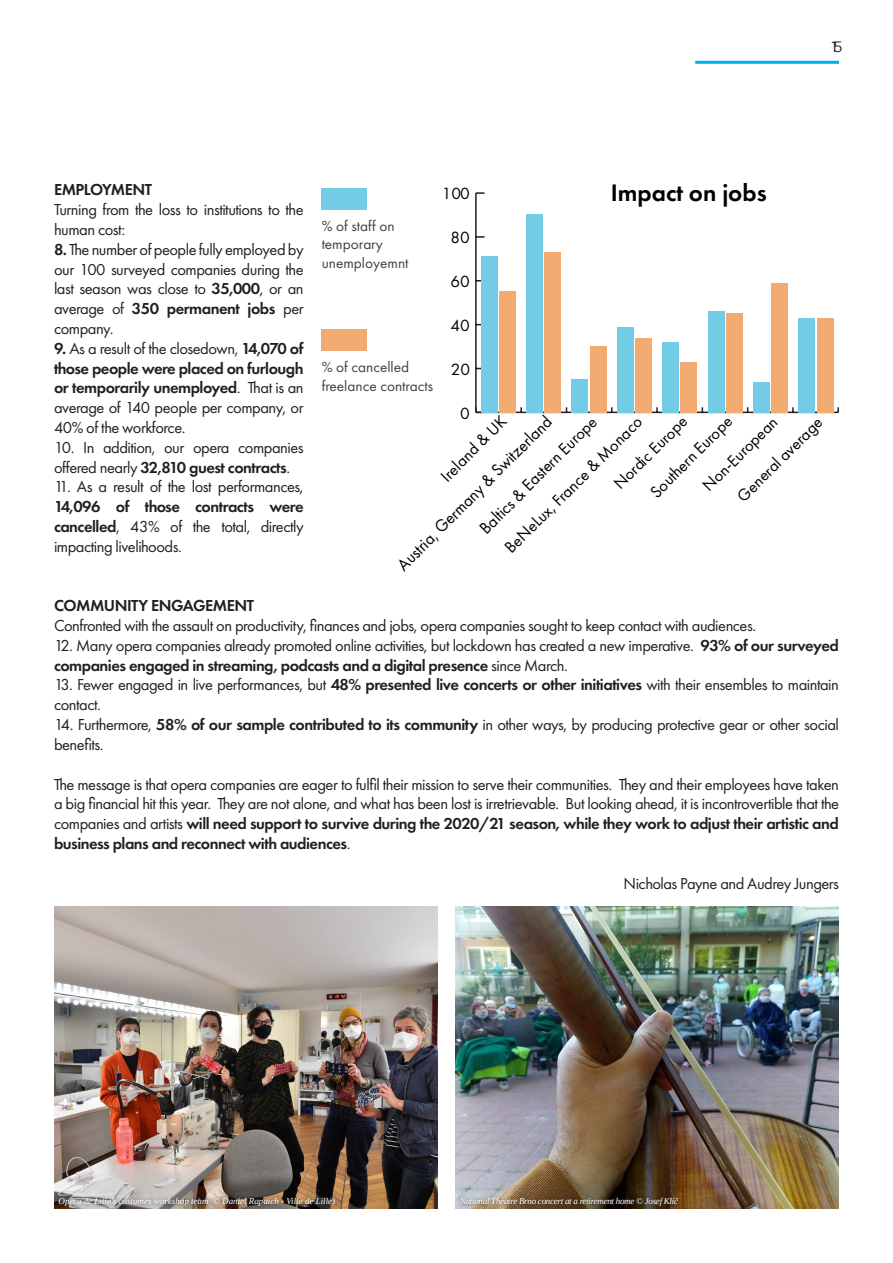
<style>
.page{position:relative;width:893px;height:1263px;background:#fff}
.page>*{position:absolute;margin:0;border:0;box-sizing:border-box;transform-origin:0 0}
.t1{font:600 24.75px "Futura PT";color:#000}
.t2{font:17.7px "Futura PT";color:#000;scale:.95 1}
.t3{font:17.55px "Futura PT";color:#000;scale:.96 1}
.t4{font:17.4px "Futura PT";color:#000}
.t5{font:17.25px "Futura PT";color:#000}
.t6{font:17.1px "Futura PT";color:#000}
.t7{font:16.95px "Futura PT";color:#000}
.t8{font:16.5px/19.8px "Futura PT";letter-spacing:-.03em;color:#231f20}
.t9{font:600 16.5px "Futura PT";letter-spacing:-.03em;color:#231f20}
.t10{font:15.15px/18.3px "Futura PT";color:#404042}
.t11{font:15px "Gotham";color:#231f20}
.t12{font:italic 9px "Tinos";color:#fff}
.t13{font:italic 9px "Tinos";letter-spacing:-.03em;color:#fff}
.s1{font-weight:600}
.s2{font-size:16.95px}
.s3{font-size:17.1px}
</style>
<div class="page">
<hr style="left:695px;top:61px;width:144px;height:3px;background:#00afe9">
<img style="left:54px;top:906px;width:383px;height:303px">
<img style="left:455px;top:906px;width:384px;height:303px">
<div style="left:54px;top:1194px;width:285px;height:17px;background:#231f20;opacity:.75"></div>
<div style="left:456px;top:1194px;width:227px;height:17px;background:#231f20;opacity:.75"></div>
<div style="left:322px;top:329px;width:45px;height:22px;background:#f2ab70"></div>
<div style="left:322px;top:188px;width:45px;height:22px;background:#73cce6"></div>
<hr style="left:476px;top:412px;width:362px;height:1px;background:#231f20">
<hr style="left:475px;top:193px;width:2px;height:219px;background:#231f20">
<svg style="left:477px;top:236px;width:8px;height:2px"></svg>
<svg style="left:476px;top:192px;width:9px;height:2px"></svg>
<div style="left:499px;top:292px;width:16px;height:121px;background:#f2ab70"></div>
<div style="left:544px;top:252px;width:17px;height:161px;background:#f2ab70"></div>
<div style="left:590px;top:347px;width:16px;height:66px;background:#f2ab70"></div>
<div style="left:635px;top:338px;width:17px;height:75px;background:#f2ab70"></div>
<div style="left:681px;top:362px;width:16px;height:51px;background:#f2ab70"></div>
<div style="left:726px;top:314px;width:16px;height:99px;background:#f2ab70"></div>
<div style="left:771px;top:283px;width:17px;height:130px;background:#f2ab70"></div>
<div style="left:817px;top:318px;width:16px;height:95px;background:#f2ab70"></div>
<div style="left:481px;top:256px;width:16px;height:157px;background:#73cce6"></div>
<div style="left:526px;top:215px;width:17px;height:198px;background:#73cce6"></div>
<div style="left:572px;top:380px;width:16px;height:33px;background:#73cce6"></div>
<div style="left:617px;top:327px;width:16px;height:86px;background:#73cce6"></div>
<div style="left:662px;top:342px;width:17px;height:71px;background:#73cce6"></div>
<div style="left:708px;top:311px;width:16px;height:102px;background:#73cce6"></div>
<div style="left:753px;top:382px;width:17px;height:31px;background:#73cce6"></div>
<div style="left:799px;top:318px;width:16px;height:95px;background:#73cce6"></div>
<p class="t11" style="left:831px;top:39px;width:13px">15</p>
<p class="t9" style="left:54px;top:180px;width:100px">EMPLOYMENT</p>
<p class="t8" style="left:54px;top:200px;width:251px">Turning from the loss to institutions to the human cost:</p>
<p class="t8" style="left:54px;top:239px;width:251px;text-align:justify"><span class="s1">8.</span> The number of people fully employed by our 100 surveyed companies during the last season was close to <span class="s1">35,000</span>, or an average of <span class="s1">350 permanent jobs</span> per company.</p>
<p class="t8" style="left:54px;top:338px;width:251px;text-align:justify"><span class="s1">9.</span> As a result of the closedown, <span class="s1">14,070 of those people were placed on furlough or temporarily unemployed</span>. That is an average of 140 people per company, or 40% of the workforce.</p>
<p class="t8" style="left:54px;top:437px;width:251px">10. In addition, our opera companies offered nearly <span class="s1">32,810 guest contracts</span>.</p>
<p class="t8" style="left:54px;top:477px;width:251px;text-align:justify">11. As a result of the lost performances, <span class="s1">14,096 of those contracts were cancelled</span>, 43% of the total, directly impacting livelihoods.</p>
<p class="t10" style="left:322px;top:217px;width:88px">% of staff on temporary unemployemnt</p>
<p class="t7" style="left:442px;top:183px;width:29px">100</p>
<p class="t7" style="left:450px;top:227px;width:21px">80</p>
<p class="t7" style="left:450px;top:271px;width:21px">60</p>
<p class="t10" style="left:322px;top:358px;width:113px">% of cancelled freelance contracts</p>
<p class="t7" style="left:450px;top:315px;width:21px">40</p>
<p class="t7" style="left:451px;top:359px;width:21px">20</p>
<h1 class="t1" style="left:611px;top:177px;width:157px">Impact on jobs</h1>
<p class="t7" style="left:460px;top:403px;width:11px">0</p>
<p class="t2" style="left:392px;top:560px;width:224px;rotate:-45deg">Austria, Germany &amp; Switzerland</p>
<p class="t5" style="left:436px;top:471px;width:87px;rotate:-45deg"><span class="s2">Ir</span>eland &amp; U<span class="s2">K</span></p>
<p class="t5" style="left:646px;top:487px;width:110px;rotate:-45deg">Southern Eur<span class="s2">ope</span></p>
<p class="t7" style="left:609px;top:479px;width:98px;rotate:-45deg">Nord<span class="s3">ic Eur</span>ope</p>
<p class="t4" style="left:500px;top:543px;width:188px;rotate:-45deg"><span class="s3">BeNeLux, F</span><span class="s2">r</span>ance &amp; Monaco</p>
<p class="t3" style="left:475px;top:523px;width:166px;rotate:-45deg">Baltics &amp; Eastern Eur<span class="s2">ope</span></p>
<p class="t6" style="left:698px;top:481px;width:100px;rotate:-45deg">Non-European</p>
<p class="t6" style="left:733px;top:492px;width:114px;rotate:-45deg">Gene<span class="s2">ra</span>l aver<span class="s2">age</span></p>
<p class="t9" style="left:54px;top:595px;width:202px">COMMUNITY ENGAGEMENT</p>
<p class="t8" style="left:54px;top:616px;width:704px">Confronted with the assault on productivity, finances and jobs, opera companies sought to keep contact with audiences.</p>
<p class="t8" style="left:54px;top:635px;width:786px">12. Many opera companies already promoted online activities, but lockdown has created a new imperative. <span class="s1">93% of our surveyed companies engaged in streaming, podcasts and a digital presence</span> since March.</p>
<p class="t8" style="left:54px;top:675px;width:786px">13. Fewer engaged in live performances, but <span class="s1">48% presented live concerts or other initiatives</span> with their ensembles to maintain contact.</p>
<p class="t8" style="left:54px;top:715px;width:786px">14. Furthermore, <span class="s1">58% of our sample contributed to its community</span> in other ways, by producing protective gear or other social benefits.</p>
<p class="t8" style="left:54px;top:774px;width:786px;text-align:justify">The message is that opera companies are eager to fulfil their mission to serve their communities. They and their employees have taken a big financial hit this year. They are not alone, and what has been lost is irretrievable. But looking ahead, it is incontrovertible that the companies and artists <span class="s1">will need support to survive during the 2020/21 season, while they work to adjust their artistic and business plans and reconnect with audiences</span>.</p>
<p class="t8" style="left:623px;top:873px;width:217px">Nicholas Payne and Audrey Jungers</p>
<p class="t12" style="left:58px;top:1195px;width:278px">Opéra de Lille’s costumes workshop team © Daniel Rapaich - Ville de Lille)</p>
<p class="t13" style="left:460px;top:1195px;width:220px">National Theatre Brno concert at a retirement home © Josef Klíč</p>
</div>
